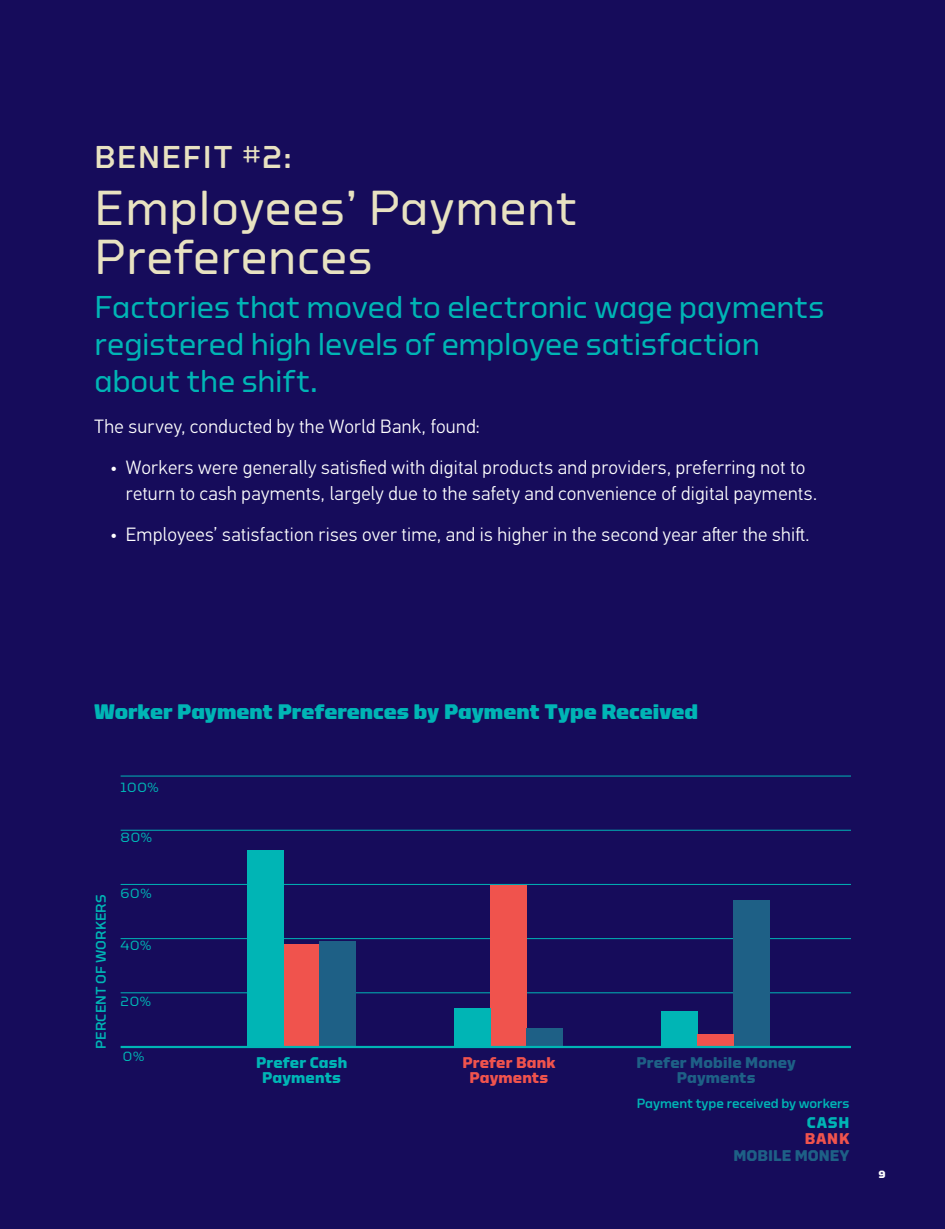
<style>
.page{position:relative;width:945px;height:1229px;background:#fff}
.page>*{position:absolute;margin:0;border:0;box-sizing:border-box;transform-origin:0 0}
.t1{font:49px/49px "Torque";letter-spacing:.02em;color:#e8e2c1}
.t2{font:31.5px/36.8px "Torque";letter-spacing:-.005em;color:#00b5b5}
.t3{font:500 31.5px "Torque";letter-spacing:.05em;color:#e8e2c1}
.t4{font:900 21px "Torque";color:#00b5b5}
.t5{font:300 19.25px/25.4px "PF Din Text Pro";letter-spacing:.015em;color:#fff}
.t6{font:700 15.58px/15px "Torque";letter-spacing:.005em;color:#1e6086;text-align:center}
.t7{font:700 15.58px/15px "Torque";letter-spacing:.01em;color:#00b5b5;text-align:center}
.t8{font:700 15.58px/15px "Torque";letter-spacing:.01em;color:#f0534d;text-align:center}
.t9{font:500 14px "Torque";color:#00b5b5}
.t10{font:500 13.3px "Torque";color:#00b5b5}
.t11{font:13.3px "Torque";letter-spacing:.05em;color:#00b5b5}
.t12{font:700 10.5px "Torque";color:#fff}
</style>
<div class="page">
<div style="left:0;top:0;width:945px;height:1228px;background:#160c5b"></div>
<hr style="left:121px;top:992px;width:729px;height:1px;background:#00b5b5">
<hr style="left:121px;top:938px;width:729px;height:1px;background:#00b5b5">
<hr style="left:121px;top:884px;width:729px;height:1px;background:#00b5b5">
<hr style="left:121px;top:830px;width:729px;height:1px;background:#00b5b5">
<hr style="left:121px;top:775px;width:729px;height:1px;background:#00b5b5">
<div style="left:283px;top:944px;width:36px;height:102px;background:#f0534d"></div>
<div style="left:319px;top:941px;width:37px;height:105px;background:#1e6086"></div>
<div style="left:247px;top:850px;width:36px;height:196px;background:#00b5b5"></div>
<div style="left:490px;top:885px;width:37px;height:162px;background:#f0534d"></div>
<div style="left:527px;top:1027px;width:36px;height:19px;background:#1e6086"></div>
<div style="left:454px;top:1007px;width:37px;height:40px;background:#00b5b5"></div>
<div style="left:661px;top:1011px;width:37px;height:36px;background:#00b5b5"></div>
<div style="left:734px;top:899px;width:36px;height:148px;background:#1e6086"></div>
<div style="left:698px;top:1033px;width:36px;height:14px;background:#f0534d"></div>
<hr style="left:121px;top:1045px;width:729px;height:3px;background:#00b5b5">
<h2 class="t3" style="left:94px;top:139px;width:199px">BENEFIT #2:</h2>
<h1 class="t1" style="left:94px;top:182px;width:485px">Employees’ Payment<br>Preferences</h1>
<h2 class="t2" style="left:94px;top:289px;width:731px">Factories that moved to electronic wage payments registered high levels of employee satisfaction about the shift.</h2>
<p class="t5" style="left:94px;top:414px;width:387px">The survey, conducted by the World Bank, found:</p>
<p class="t5" style="left:126px;top:455px;width:693px;text-indent:-16px">• Workers were generally satisfied with digital products and providers, preferring not to return to cash payments, largely due to the safety and convenience of digital payments.</p>
<p class="t5" style="left:110px;top:522px;width:701px">• Employees’ satisfaction rises over time, and is higher in the second year after the shift.</p>
<p class="t4" style="left:94px;top:699px;width:605px">Worker Payment Preferences by Payment Type Received</p>
<p class="t11" style="left:121px;top:779px;width:40px">100%</p>
<p class="t11" style="left:121px;top:830px;width:33px">80%</p>
<p class="t9" style="left:93px;top:1048px;width:156px;rotate:-90deg">PERCENT OF WORKERS</p>
<p class="t11" style="left:121px;top:885px;width:32px">60%</p>
<p class="t11" style="left:121px;top:938px;width:32px">40%</p>
<p class="t11" style="left:121px;top:993px;width:32px">20%</p>
<p class="t11" style="left:123px;top:1048px;width:23px">0%</p>
<p class="t7" style="left:256px;top:1054px;width:93px">Prefer Cash<br>Payments</p>
<p class="t8" style="left:462px;top:1054px;width:95px">Prefer Bank<br>Payments</p>
<p class="t6" style="left:637px;top:1054px;width:161px">Prefer Mobile Money<br>Payments</p>
<p class="t10" style="left:637px;top:1095px;width:214px">Payment type received by workers</p>
<p class="t7" style="left:807px;top:1114px;width:44px">CASH</p>
<p class="t8" style="left:805px;top:1131px;width:46px">BANK</p>
<p class="t6" style="left:733px;top:1147px;width:118px">MOBILE MONEY</p>
<p class="t12" style="left:878px;top:1168px;width:9px">9</p>
</div>
